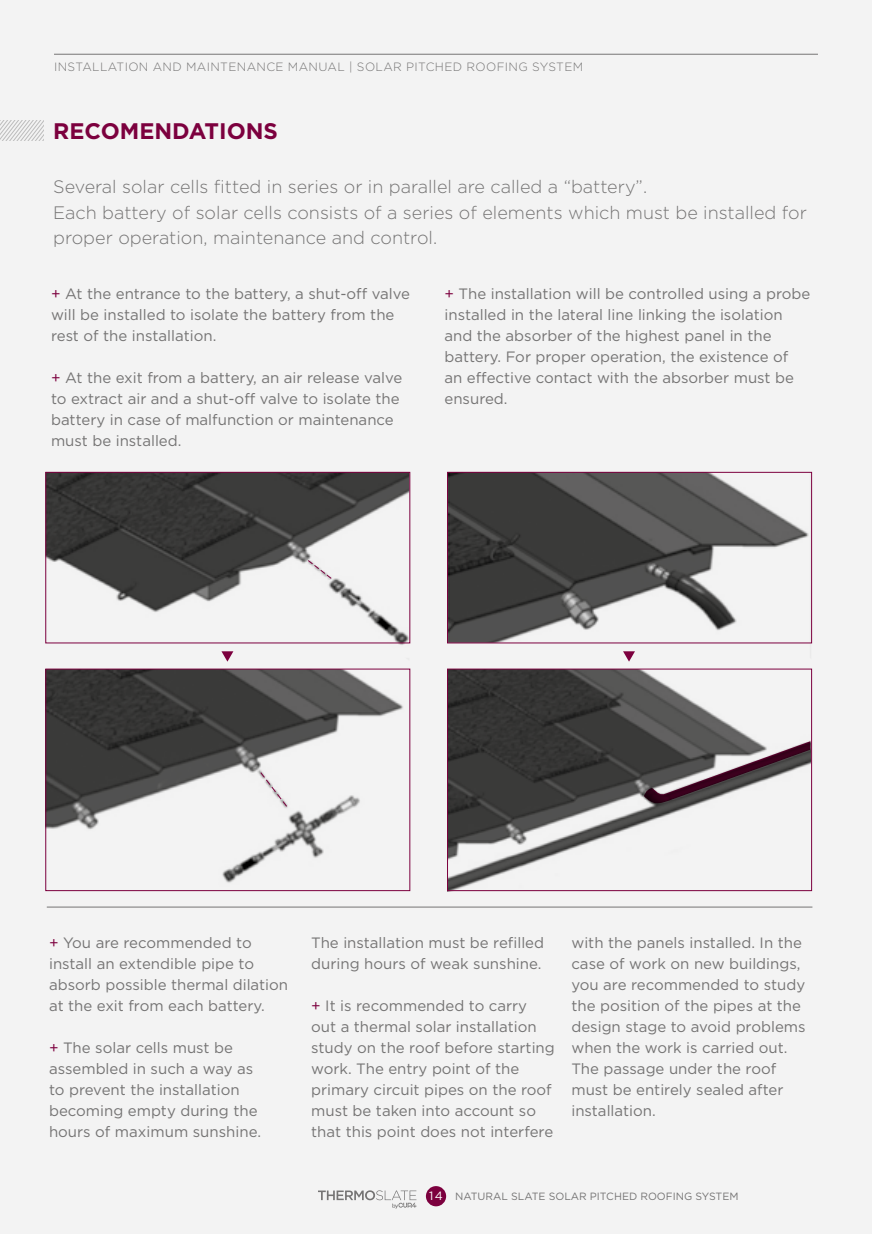
<style>
.page{position:relative;width:872px;height:1234px;background:#fff}
.page>*{position:absolute;margin:0;border:0;box-sizing:border-box;transform-origin:0 0}
.t1{font:700 22.5px "Gotham";color:#7c003e}
.t2{font:300 18px/25.5px "Gotham";color:#757474}
.t3{font:15px/21px "Gotham";color:#757474}
.t4{font:300 12px "Gotham";letter-spacing:.03em;color:#757474}
.t5{font:10.5px "Gotham";color:#757474}
.s1{color:#7c003e}
.s2{font-size:12px;color:#fff}
</style>
<div class="page">
<div style="left:0;top:0;width:871px;height:1233px;background:#f3f3f3"></div>
<svg style="left:0;top:121px;width:44px;height:19px"></svg>
<img style="left:45px;top:474px;width:364px;height:178px">
<img style="left:447px;top:474px;width:364px;height:170px">
<img style="left:47px;top:670px;width:356px;height:213px">
<img style="left:449px;top:670px;width:307px;height:218px">
<div style="left:447px;top:472px;width:365px;height:171px;border:1px solid #7c003e"></div>
<div style="left:447px;top:668px;width:365px;height:222px;border:1px solid #7c003e"></div>
<div style="left:45px;top:472px;width:365px;height:171px;border:1px solid #7c003e"></div>
<div style="left:45px;top:668px;width:365px;height:222px;border:1px solid #7c003e"></div>
<svg style="left:221px;top:651px;width:12px;height:10px"></svg>
<svg style="left:623px;top:651px;width:12px;height:10px"></svg>
<hr style="left:47px;top:906px;width:765px;height:1px;background:#757474">
<svg style="left:307px;top:559px;width:25px;height:20px"></svg>
<svg style="left:260px;top:771px;width:28px;height:36px"></svg>
<svg style="left:644px;top:741px;width:166px;height:63px"></svg>
<hr style="left:54px;top:54px;width:764px;height:1px;background:#757474">
<div style="left:426px;top:1185px;width:20px;height:20px;background:#7c003e;border-radius:50%"></div>
<svg style="left:318px;top:1190px;width:98px;height:18px"></svg>
<p class="t4" style="left:54px;top:59px;width:530px">INSTALLATION AND MAINTENANCE MANUAL | SOLAR PITCHED ROOFING SYSTEM</p>
<h1 class="t1" style="left:53px;top:116px;width:226px">RECOMENDATIONS</h1>
<p class="t2" style="left:53px;top:173px;width:755px">Several solar cells fitted in series or in parallel are called a “battery”.<br>Each battery of solar cells consists of a series of elements which must be installed for proper operation, maintenance and control.</p>
<p class="t3" style="left:51px;top:282px;width:360px"><span class="s1">+</span> At the entrance to the battery, a shut-off valve will be installed to isolate the battery from the rest of the installation.</p>
<p class="t3" style="left:51px;top:366px;width:353px"><span class="s1">+</span> At the exit from a battery, an air release valve to extract air and a shut-off valve to isolate the battery in case of malfunction or maintenance must be installed.</p>
<p class="t3" style="left:444px;top:282px;width:367px"><span class="s1">+</span> The installation will be controlled using a probe installed in the lateral line linking the isolation and the absorber of the highest panel in the battery. For proper operation, the existence of<br>an effective contact with the absorber must be ensured.</p>
<p class="t3" style="left:49px;top:931px;width:241px"><span class="s1">+</span> You are recommended to install an extendible pipe to absorb possible thermal dilation at the exit from each battery.</p>
<p class="t3" style="left:49px;top:1036px;width:213px"><span class="s1">+</span> The solar cells must be assembled in such a way as to prevent the installation becoming empty during the hours of maximum sunshine.</p>
<p class="t3" style="left:311px;top:931px;width:234px">The installation must be refilled during hours of weak sunshine.</p>
<p class="t3" style="left:311px;top:994px;width:245px"><span class="s1">+</span> It is recommended to carry out a thermal solar installation study on the roof before starting work. The entry point of the primary circuit pipes on the roof must be taken into account so that this point does not interfere</p>
<p class="t3" style="left:571px;top:931px;width:236px">with the panels installed. In the case of work on new buildings, you are recommended to study the position of the pipes at the design stage to avoid problems when the work is carried out.<br>The passage under the roof must be entirely sealed after installation.</p>
<p class="t5" style="left:429px;top:1190px;width:311px"><span class="s2">14</span> NATURAL SLATE SOLAR PITCHED ROOFING SYSTEM</p>
</div>
